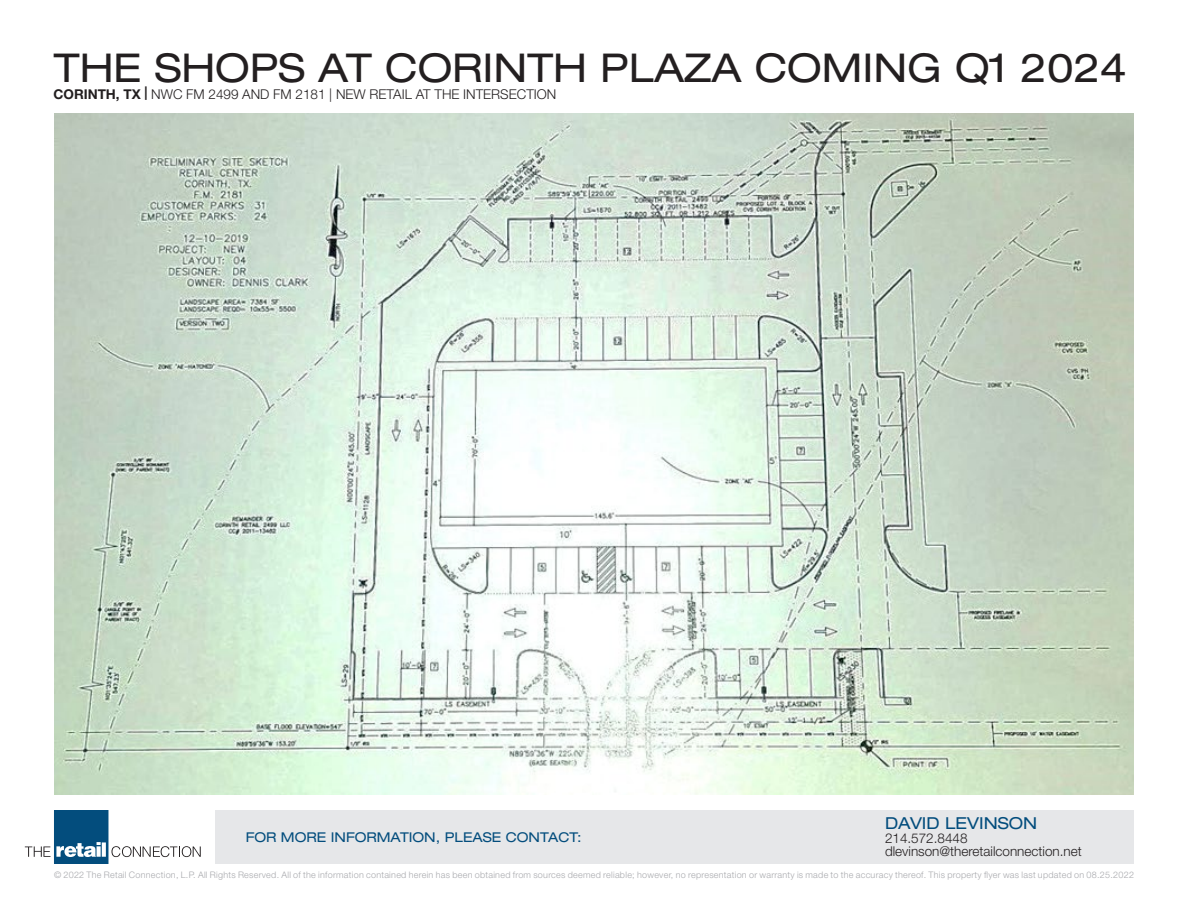
<style>
.page{position:relative;width:1188px;height:918px;background:#fff}
.page>*{position:absolute;margin:0;border:0;box-sizing:border-box;transform-origin:0 0}
.t1{font:expanded 39.75px "Helvetica Neue LT Std";color:#231f20}
.t2{font:expanded 16.5px "Helvetica Neue LT Std";color:#034d7d}
.t3{font:300 13.5px "Helvetica Neue LT Std";color:#231f20}
.t4{font:expanded 13.5px "Helvetica Neue LT Std";color:#034d7d}
.t5{font:300 9px "Helvetica Neue LT Std";letter-spacing:.03em;color:#a8a9ad}
.s1{font-weight:700}
</style>
<div class="page">
<svg style="left:25px;top:810px;width:176px;height:54px"></svg>
<div style="left:216px;top:810px;width:918px;height:54px;background:#e6e7e9"></div>
<img style="left:54px;top:114px;width:1080px;height:681px">
<p class="t1" style="left:54px;top:44px;width:1074px">THE SHOPS AT CORINTH PLAZA COMING Q1 2024</p>
<p class="t3" style="left:54px;top:86px;width:504px"><span class="s1">CORINTH, TX |</span> NWC FM 2499 AND FM 2181 | NEW RETAIL AT THE INTERSECTION</p>
<p class="t4" style="left:246px;top:829px;width:337px">FOR MORE INFORMATION, PLEASE CONTACT:</p>
<p class="t2" style="left:885px;top:814px;width:154px">DAVID LEVINSON</p>
<p class="t3" style="left:885px;top:830px;width:84px">214.572.8448</p>
<p class="t3" style="left:885px;top:843px;width:198px">dlevinson@theretailconnection.net</p>
<p class="t5" style="left:54px;top:869px;width:1082px">© 2022 The Retail Connection, L.P. All Rights Reserved. All of the information contained herein has been obtained from sources deemed reliable; however, no representation or warranty is made to the accuracy thereof. This property flyer was last updated on 08.25.2022</p>
</div>
